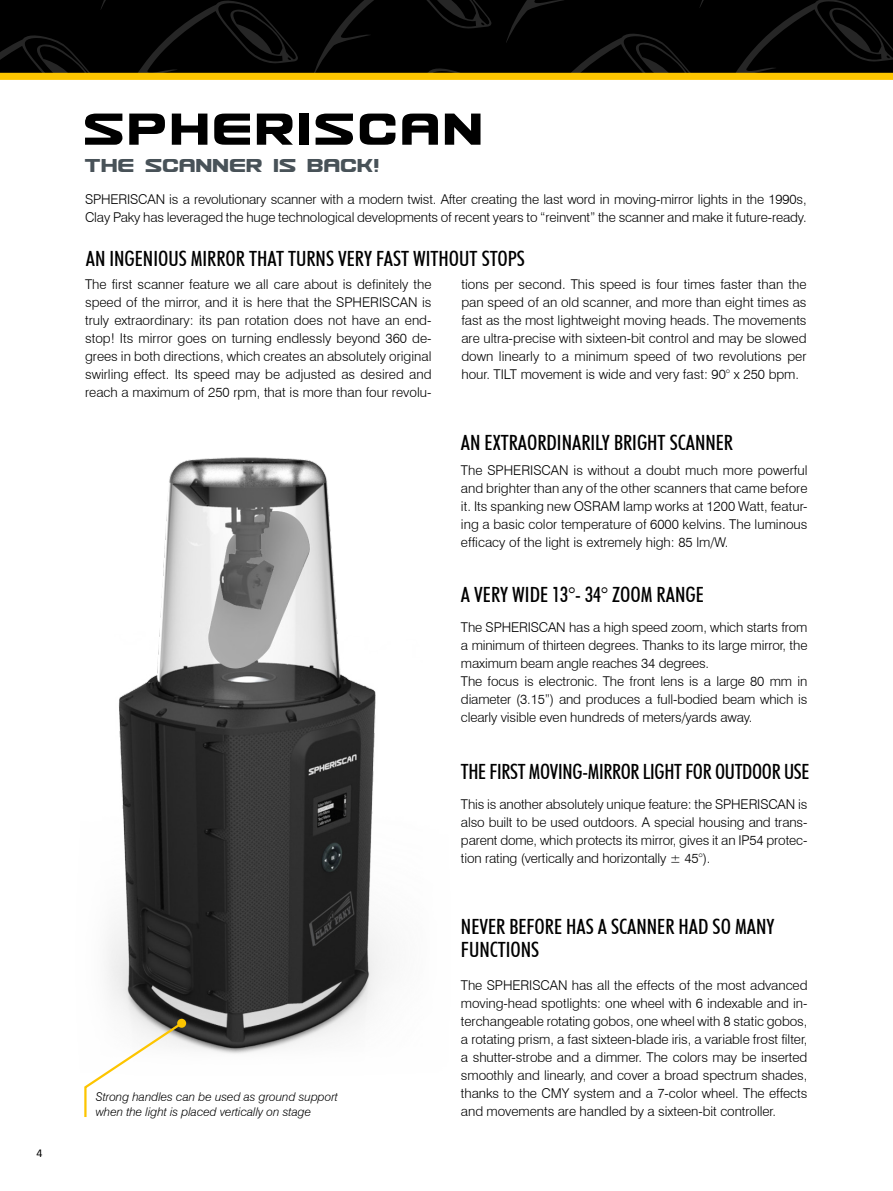
<style>
.page{position:relative;width:893px;height:1191px;background:#fff}
.page>*{position:absolute;margin:0;border:0;box-sizing:border-box;transform-origin:0 0}
.t1{font:53.7px "Usuzi";letter-spacing:.05em;color:#000}
.t2{font:22.5px "Usuzi";color:#485258}
.t3{font:500 condensed 21px/23px "Futura BT";color:#000}
.t4{font:300 13.5px/18px "Swiss 721 BT";letter-spacing:-.01em;color:#000;text-align:justify}
.t5{font:italic 300 12px/14.4px "Swiss 721 BT";color:#000}
.t6{font:12px "Calibri";color:#000}
</style>
<div class="page">
<img style="left:107px;top:457px;width:278px;height:597px">
<svg style="left:84px;top:1020px;width:101px;height:97px"></svg>
<div style="left:177px;top:1018px;width:9px;height:9px;background:#fdc500;border-radius:50%"></div>
<svg style="left:0;top:0;width:893px;height:80px;background:#1a1503"></svg>
<p class="t6" style="left:36px;top:1145px;width:8px">4</p>
<h1 class="t1" style="left:85px;top:101px;width:401px">SPHERISCAN</h1>
<h2 class="t2" style="left:85px;top:153px;width:297px">THE SCANNER IS BACK!</h2>
<p class="t4" style="left:85px;top:190px;width:723px">SPHERISCAN is a revolutionary scanner with a modern twist. After creating the last word in moving-mirror lights in the 1990s,<br>Clay Paky has leveraged the huge technological developments of recent years to “reinvent” the scanner and make it future-ready.</p>
<h3 class="t3" style="left:86px;top:247px;width:441px">AN INGENIOUS MIRROR THAT TURNS VERY FAST WITHOUT STOPS</h3>
<p class="t4" style="left:85px;top:275px;width:348px">The first scanner feature we all care about is definitely the speed of the mirror, and it is here that the SPHERISCAN is truly extraordinary: its pan rotation does not have an end&shy;stop! Its mirror goes on turning endlessly beyond 360 de&shy;grees in both directions, which creates an absolutely original swirling effect. Its speed may be adjusted as desired and reach a maximum of 250 rpm, that is more than four revolu-</p>
<p class="t4" style="left:461px;top:275px;width:347px">tions per second. This speed is four times faster than the pan speed of an old scanner, and more than eight times as fast as the most lightweight moving heads. The movements are ultra-precise with sixteen-bit control and may be slowed down linearly to a minimum speed of two revolutions per hour. TILT movement is wide and very fast: 90° x 250 bpm.</p>
<h3 class="t3" style="left:461px;top:431px;width:274px">AN EXTRAORDINARILY BRIGHT SCANNER</h3>
<p class="t4" style="left:461px;top:461px;width:348px">The SPHERISCAN is without a doubt much more powerful and brighter than any of the other scanners that came before it. Its spanking new OSRAM lamp works at 1200 Watt, featur&shy;ing a basic color temperature of 6000 kelvins. The luminous efficacy of the light is extremely high: 85 lm/W.</p>
<h3 class="t3" style="left:461px;top:583px;width:244px">A VERY WIDE 13°- 34° ZOOM RANGE</h3>
<p class="t4" style="left:461px;top:618px;width:348px;text-align:left">The SPHERISCAN has a high speed zoom, which starts from a minimum of thirteen degrees. Thanks to its large mirror, the maximum beam angle reaches 34 degrees.<br>The focus is electronic. The front lens is a large 80 mm in diameter (3.15”) and produces a full-bodied beam which is clearly visible even hundreds of meters/yards away.</p>
<h3 class="t3" style="left:461px;top:759px;width:350px">THE FIRST MOVING-MIRROR LIGHT FOR OUTDOOR USE</h3>
<p class="t4" style="left:461px;top:795px;width:348px">This is another absolutely unique feature: the SPHERISCAN is also built to be used outdoors. A special housing and trans&shy;parent dome, which protects its mirror, gives it an IP54 protec&shy;tion rating (vertically and horizontally ± 45°).</p>
<p class="t5" style="left:96px;top:1089px;width:244px">Strong handles can be used as ground support when the light is placed vertically on stage</p>
<h3 class="t3" style="left:461px;top:915px;width:315px">NEVER BEFORE HAS A SCANNER HAD SO MANY<br>FUNCTIONS</h3>
<p class="t4" style="left:461px;top:975px;width:348px">The SPHERISCAN has all the effects of the most advanced moving-head spotlights: one wheel with 6 indexable and in&shy;terchangeable rotating gobos, one wheel with 8 static gobos, a rotating prism, a fast sixteen-blade iris, a variable frost filter, a shutter-strobe and a dimmer. The colors may be inserted smoothly and linearly, and cover a broad spectrum shades, thanks to the CMY system and a 7-color wheel. The effects and movements are handled by a sixteen-bit controller.</p>
</div>
